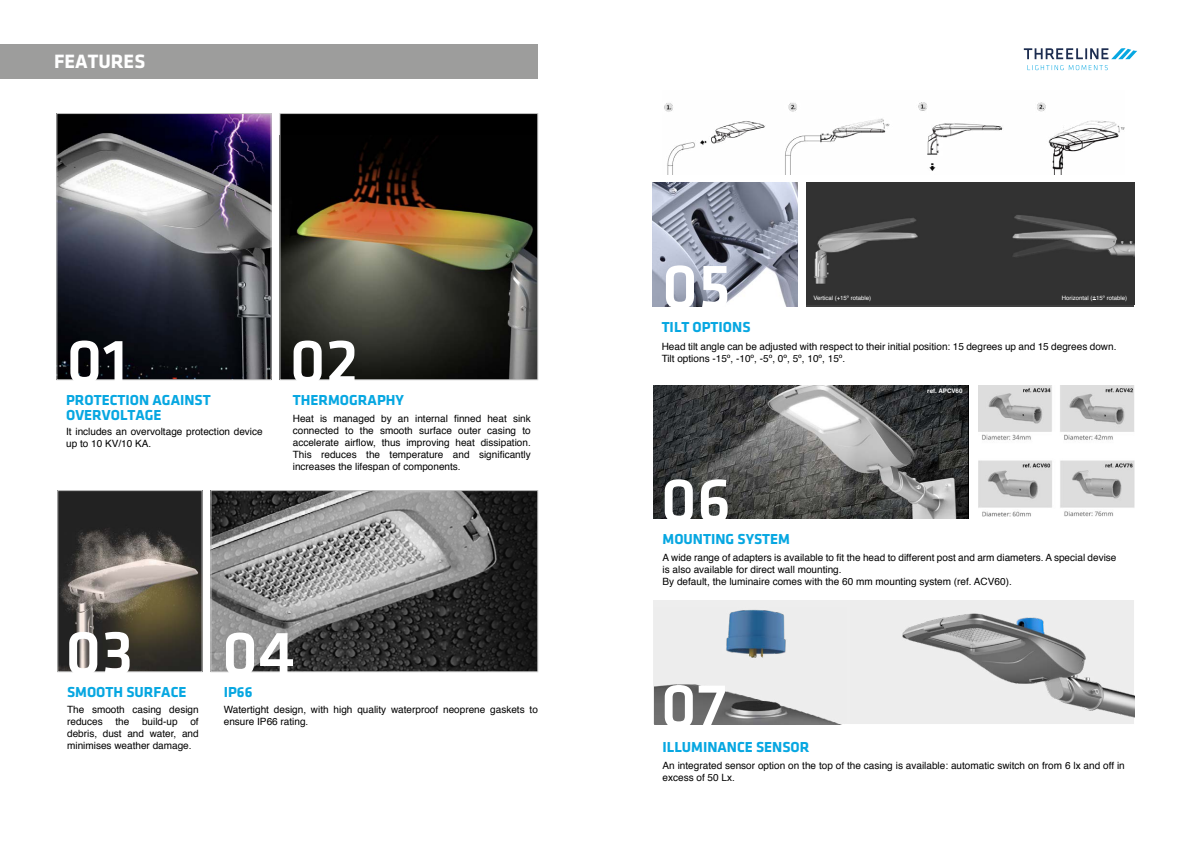
<style>
.page{position:relative;width:1191px;height:842px;background:#fff}
.page>*{position:absolute;margin:0;border:0;box-sizing:border-box;transform-origin:0 0}
.t1{font:500 65px "Klavika";color:#fff}
.t2{font:700 20px "Klavika";color:#fff}
.t3{font:700 15px/15px "Klavika";color:#07a7e1}
.t4{font:10px/12px "Helvetica";color:#000}
.t5{font:700 6.2px "Helvetica";color:#fff}
.t6{font:6px "Helvetica";color:#fff}
</style>
<div class="page">
<svg style="left:1027px;top:65px;width:80px;height:5px"></svg>
<svg style="left:1023px;top:48px;width:114px;height:11px"></svg>
<div style="left:653px;top:600px;width:481px;height:124px;background:#eee"></div>
<img style="left:902px;top:613px;width:232px;height:105px">
<img style="left:653px;top:386px;width:315px;height:132px">
<img style="left:654px;top:609px;width:185px;height:115px">
<img style="left:978px;top:386px;width:156px;height:131px">
<img style="left:59px;top:115px;width:210px;height:263px">
<div style="left:57px;top:113px;width:214px;height:267px;border:1px solid #c6c6c6"></div>
<img style="left:664px;top:102px;width:460px;height:73px">
<div style="left:806px;top:183px;width:328px;height:124px;background:#323232"></div>
<img style="left:814px;top:215px;width:320px;height:85px">
<img style="left:652px;top:183px;width:145px;height:124px">
<div style="left:280px;top:114px;width:258px;height:266px;background:#000"></div>
<img style="left:282px;top:139px;width:254px;height:239px">
<div style="left:280px;top:113px;width:258px;height:267px;border:1px solid #c6c6c6"></div>
<img style="left:60px;top:492px;width:140px;height:178px">
<div style="left:58px;top:490px;width:144px;height:182px;border:1px solid #c6c6c6"></div>
<img style="left:213px;top:492px;width:323px;height:178px">
<div style="left:211px;top:490px;width:327px;height:182px;border:1px solid #c6c6c6"></div>
<div style="left:0;top:44px;width:537px;height:35px;background:#9d9d9c"></div>
<h2 class="t2" style="left:54px;top:51px;width:93px">FEATURES</h2>
<h1 class="t1" style="left:66px;top:327px;width:63px">01</h1>
<h3 class="t3" style="left:66px;top:393px;width:146px">PROTECTION AGAINST<br>OVERVOLTAGE</h3>
<p class="t4" style="left:66px;top:426px;width:198px">It includes an overvoltage protection device up to 10 KV/10 KA.</p>
<h1 class="t1" style="left:289px;top:327px;width:71px">02</h1>
<h3 class="t3" style="left:293px;top:393px;width:113px">THERMOGRAPHY</h3>
<p class="t4" style="left:293px;top:413px;width:239px;text-align:justify">Heat is managed by an internal finned heat sink connected to the smooth surface outer casing to accelerate airflow, thus improving heat dissipation.<br>This reduces the temperature and significantly increases the lifespan of components.</p>
<h1 class="t1" style="left:65px;top:618px;width:70px">03</h1>
<h1 class="t1" style="left:222px;top:619px;width:75px">04</h1>
<h3 class="t3" style="left:67px;top:684px;width:121px">SMOOTH SURFACE</h3>
<h3 class="t3" style="left:224px;top:684px;width:30px">IP66</h3>
<p class="t4" style="left:67px;top:704px;width:133px">The smooth casing design reduces</p>
<p class="t4" style="left:67px;top:716px;width:133px;text-align:justify;text-indent:123px">of debris, dust and water, and minimises weather damage.</p>
<p class="t4" style="left:115px;top:716px;width:15px">the</p>
<p class="t4" style="left:142px;top:716px;width:37px">build-up</p>
<p class="t4" style="left:224px;top:704px;width:315px">Watertight design, with high quality waterproof neoprene gaskets to ensure IP66 rating.</p>
<h1 class="t1" style="left:661px;top:252px;width:71px">05</h1>
<h3 class="t3" style="left:661px;top:320px;width:90px">TILT OPTIONS</h3>
<p class="t6" style="left:813px;top:293px;width:59px">Vertical (+15º rotable)</p>
<p class="t6" style="left:1062px;top:293px;width:67px">Horizontal (+15º rotable)</p>
<p class="t4" style="left:661px;top:341px;width:456px">Head tilt angle can be adjusted with respect to their initial position: 15 degrees up and 15 degrees down.<br>Tilt options -15º, -10º, -5º, 0º, 5º, 10º, 15º.</p>
<h1 class="t1" style="left:660px;top:466px;width:72px">06</h1>
<h3 class="t3" style="left:662px;top:532px;width:129px">MOUNTING SYSTEM</h3>
<p class="t5" style="left:927px;top:386px;width:37px">ref. APCV60</p>
<p class="t4" style="left:662px;top:552px;width:455px">A wide range of adapters is available to fit the head to different post and arm diameters. A special devise is also available for direct wall mounting.<br>By default, the luminaire comes with the 60 mm mounting system (ref. ACV60).</p>
<h1 class="t1" style="left:660px;top:671px;width:68px">07</h1>
<h3 class="t3" style="left:662px;top:739px;width:148px">ILLUMINANCE SENSOR</h3>
<p class="t4" style="left:662px;top:759px;width:464px">An integrated sensor option on the top of the casing is available: automatic switch on from 6 lx and off in excess of 50 Lx.</p>
</div>
